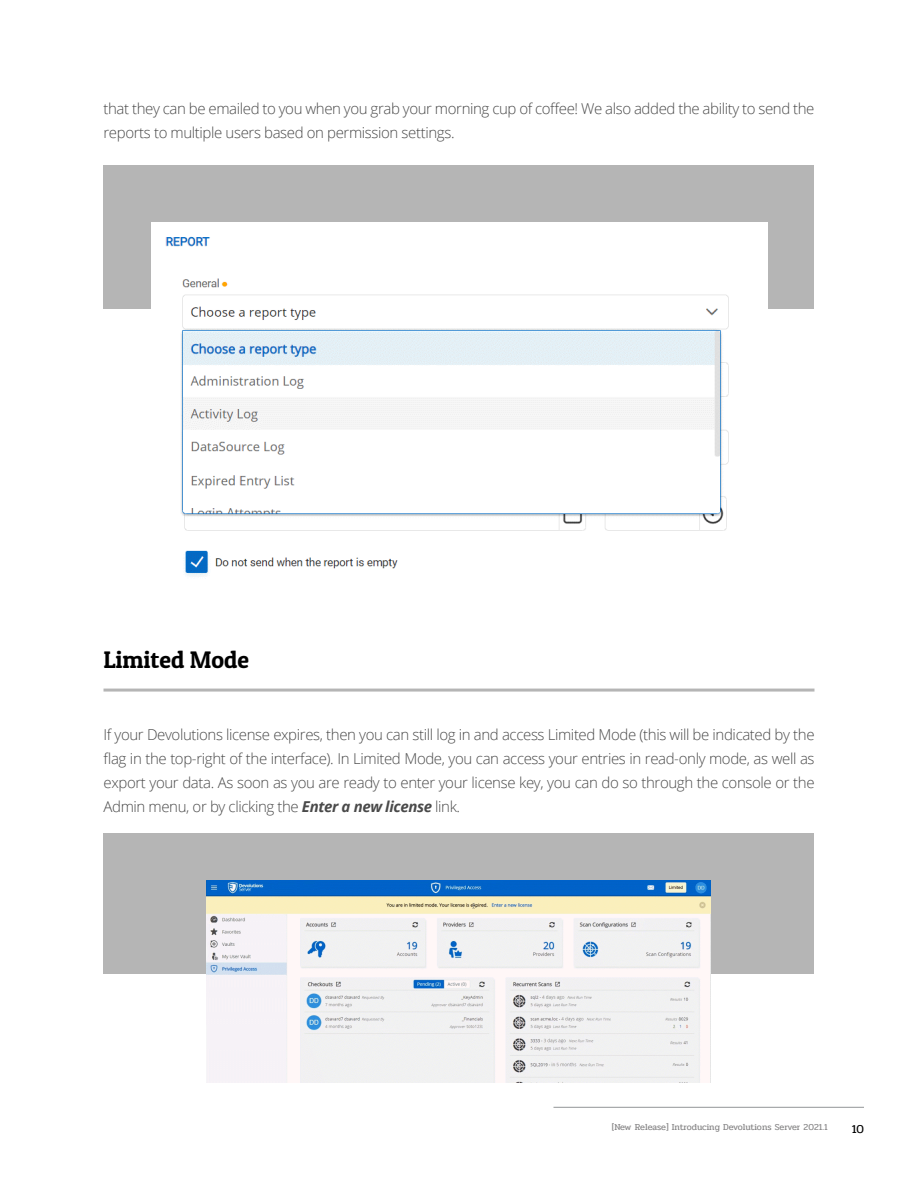
<style>
.page{position:relative;width:918px;height:1188px;background:#fff}
.page>*{position:absolute;margin:0;border:0;box-sizing:border-box;transform-origin:0 0}
.Sous-titre_level2{font:24px "Patua One";color:#000}
.t1{font:300 15px/24px "Open Sans";letter-spacing:-.025em;color:#4a4a4a}
.t2{font:12px "Pridi";color:#000}
.t3{font:9px "Pridi";color:#858485}
.s1{font-weight:700;font-style:italic}
</style>
<div class="page">
<hr style="left:554px;top:1107px;width:310px;height:1px;background:#939598">
<div style="left:104px;top:166px;width:710px;height:143px;background:#b5b5b5"></div>
<img style="left:151px;top:223px;width:617px;height:356px">
<hr style="left:104px;top:689px;width:710px;height:3px;background:#969696">
<div style="left:104px;top:834px;width:710px;height:140px;background:#b5b5b5"></div>
<img style="left:207px;top:880px;width:503px;height:202px">
<p class="t1" style="left:104px;top:96px;width:713px">that they can be emailed to you when you grab your morning cup of coffee! We also added the ability to send the reports to multiple users based on permission settings.</p>
<p class="Sous-titre_level2" style="left:104px;top:644px;width:147px">Limited Mode</p>
<p class="t1" style="left:104px;top:722px;width:713px;text-align:justify">If your Devolutions license expires, then you can still log in and access Limited Mode (this will be indicated by the flag in the top-right of the interface). In Limited Mode, you can access your entries in read-only mode, as well as export your data. As soon as you are ready to enter your license key, you can do so through the console or the Admin menu, or by clicking the <span class="s1">Enter a new license</span> link.</p>
<p class="t3" style="left:612px;top:1121px;width:218px">[New Release] Introducing Devolutions Server 2021.1</p>
<p class="t2" style="left:852px;top:1121px;width:14px">10</p>
</div>
